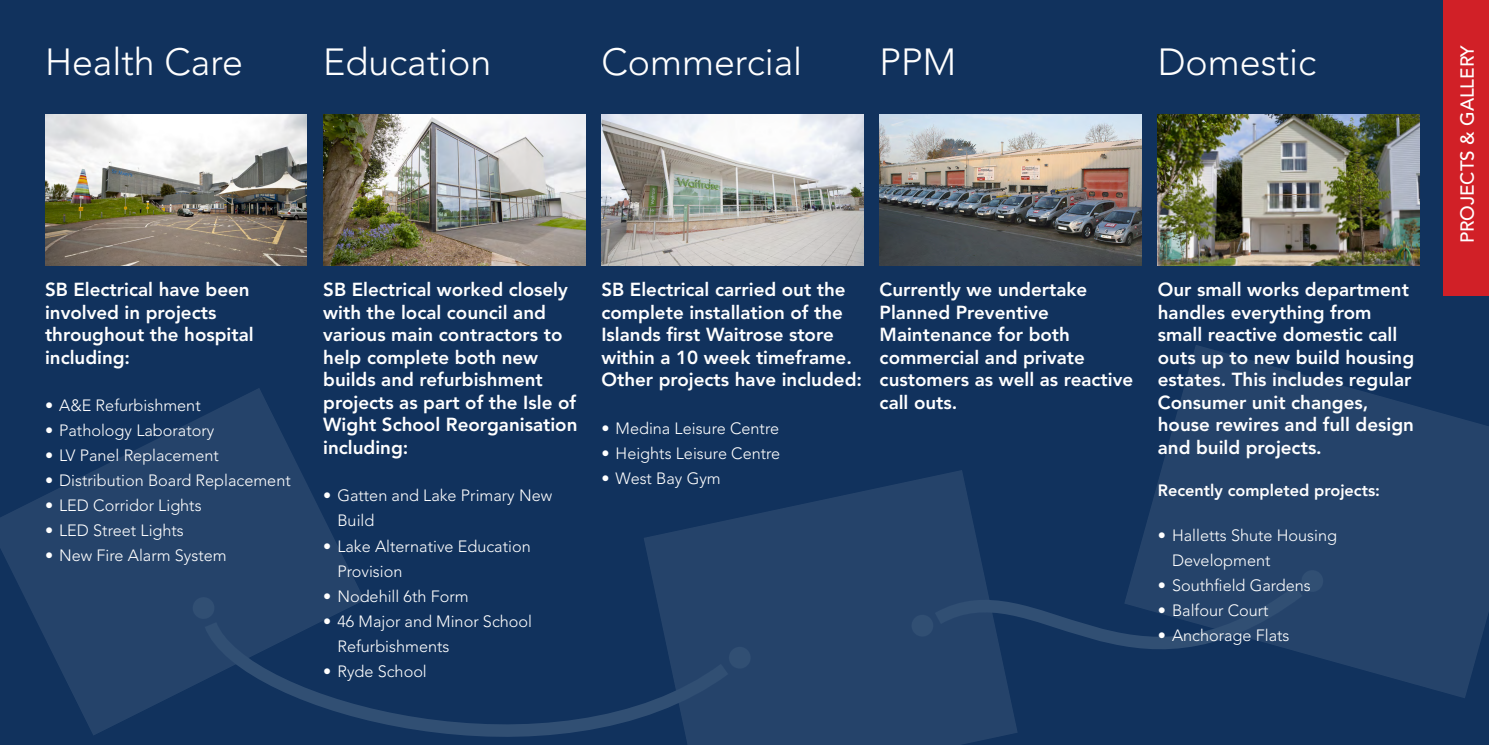
<style>
.page{position:relative;width:1489px;height:745px;background:#fff}
.page>*{position:absolute;margin:0;border:0;box-sizing:border-box;transform-origin:0 0}
.t1{font:300 37.5px "Avenir";color:#fff}
.t2{font:800 18.75px/22.5px "Avenir";color:#fff}
.t3{font:500 18.75px "Avenir";color:#fff}
.t4{font:300 16.25px/25px "Avenir";color:#fff}
.t5{font:800 16.25px "Avenir";color:#fff}
</style>
<div class="page">
<div style="left:0;top:0;width:1488px;height:744px;background:#11325d"></div>
<svg style="left:0;top:388px;width:364px;height:347px;fill:#25436a"></svg>
<svg style="left:644px;top:470px;width:373px;height:274px;fill:#25436a"></svg>
<svg style="left:1136px;top:345px;width:352px;height:352px;fill:#25436a"></svg>
<svg style="left:194px;top:608px;width:548px;height:136px"></svg>
<svg style="left:920px;top:563px;width:395px;height:155px"></svg>
<div style="left:911px;top:614px;width:22px;height:22px;background:#314f73;border-radius:50%"></div>
<div style="left:729px;top:646px;width:21px;height:22px;background:#314f73;border-radius:50%"></div>
<div style="left:193px;top:596px;width:21px;height:22px;background:#314f73;border-radius:50%"></div>
<div style="left:1301px;top:570px;width:21px;height:21px;background:#314f73;border-radius:50%"></div>
<div style="left:1443px;top:0;width:45px;height:295px;background:#d12027"></div>
<img style="left:45px;top:114px;width:262px;height:151px">
<img style="left:323px;top:114px;width:262px;height:151px">
<img style="left:601px;top:114px;width:262px;height:151px">
<img style="left:879px;top:114px;width:262px;height:151px">
<img style="left:1157px;top:114px;width:262px;height:151px">
<h1 class="t1" style="left:45px;top:40px;width:200px">Health Care</h1>
<h1 class="t1" style="left:323px;top:40px;width:170px">Education</h1>
<h1 class="t1" style="left:601px;top:40px;width:202px">Commercial</h1>
<h1 class="t1" style="left:879px;top:40px;width:78px">PPM</h1>
<h1 class="t1" style="left:1157px;top:40px;width:160px">Domestic</h1>
<p class="t2" style="left:45px;top:278px;width:210px">SB Electrical have been involved in projects throughout the hospital including:</p>
<p class="t4" style="left:45px;top:393px;width:157px">• A&amp;E Refurbishment</p>
<p class="t4" style="left:45px;top:418px;width:171px">• Pathology Laboratory</p>
<p class="t4" style="left:45px;top:443px;width:175px">• LV Panel Replacement</p>
<p class="t4" style="left:45px;top:468px;width:247px">• Distribution Board Replacement</p>
<p class="t4" style="left:45px;top:493px;width:158px">• LED Corridor Lights</p>
<p class="t4" style="left:45px;top:518px;width:140px">• LED Street Lights</p>
<p class="t4" style="left:45px;top:543px;width:183px">• New Fire Alarm System</p>
<p class="t2" style="left:323px;top:278px;width:256px">SB Electrical worked closely with the local council and various main contractors to help complete both new builds and refurbishment projects as part of the Isle of<br>Wight School Reorganisation including:</p>
<p class="t4" style="left:337px;top:483px;width:216px;text-indent:-14px">• Gatten and Lake Primary New<br>Build</p>
<p class="t4" style="left:337px;top:533px;width:195px;text-indent:-14px">• Lake Alternative Education<br>Provision</p>
<p class="t4" style="left:323px;top:583px;width:147px">• Nodehill 6th Form</p>
<p class="t4" style="left:337px;top:608px;width:196px;text-indent:-14px">• 46 Major and Minor School<br>Refurbishments</p>
<p class="t4" style="left:323px;top:658px;width:105px">• Ryde School</p>
<p class="t2" style="left:601px;top:278px;width:262px">SB Electrical carried out the complete installation of the<br>Islands first Waitrose store within a 10 week timeframe.<br>Other projects have included:</p>
<p class="t4" style="left:601px;top:415px;width:179px">• Medina Leisure Centre</p>
<p class="t4" style="left:601px;top:440px;width:180px">• Heights Leisure Centre</p>
<p class="t4" style="left:601px;top:465px;width:121px">• West Bay Gym</p>
<p class="t2" style="left:879px;top:278px;width:255px">Currently we undertake<br>Planned Preventive<br>Maintenance for both commercial and private customers as well as reactive call outs.</p>
<p class="t2" style="left:1157px;top:278px;width:258px">Our small works department handles everything from small reactive domestic call outs up to new build housing estates. This includes regular<br>Consumer unit changes, house rewires and full design and build projects.</p>
<p class="t5" style="left:1157px;top:480px;width:224px">Recently completed projects:</p>
<p class="t4" style="left:1171px;top:522px;width:166px;text-indent:-14px">• Halletts Shute Housing<br>Development</p>
<p class="t4" style="left:1157px;top:572px;width:154px">• Southfield Gardens</p>
<p class="t4" style="left:1157px;top:597px;width:112px">• Balfour Court</p>
<p class="t4" style="left:1157px;top:622px;width:133px">• Anchorage Flats</p>
<p class="t3" style="left:1456px;top:243px;width:200px;rotate:-90deg">PROJECTS &amp; GALLERY</p>
</div>
